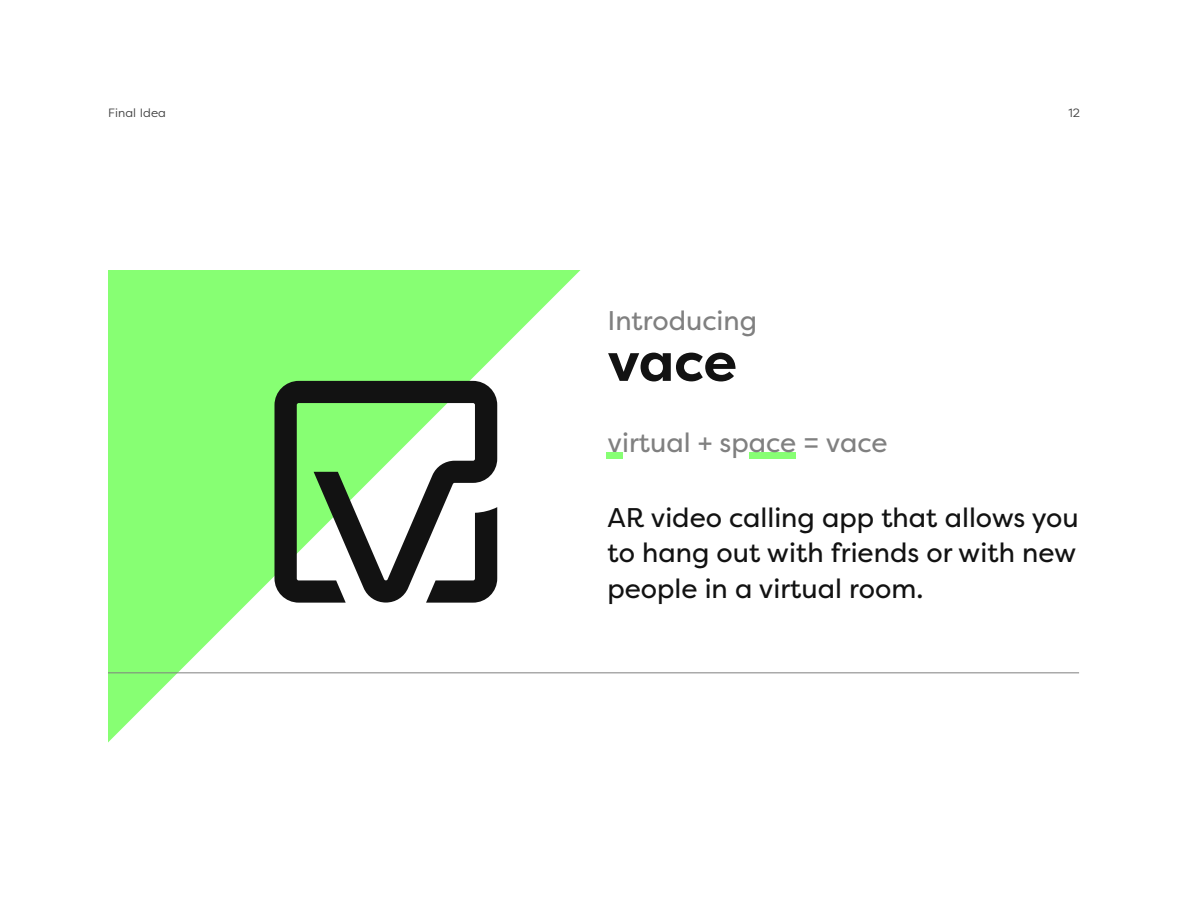
<style>
.page{position:relative;width:1188px;height:918px;background:#fff}
.page>*{position:absolute;margin:0;border:0;box-sizing:border-box;transform-origin:0 0}
.t1{font:700 54px "Filson Pro";color:#121212}
.t2{font:27px/36px "Filson Pro";color:#121212;text-align:justify}
.t3{font:27px "Filson Pro";color:#808080}
.t4{font:12px "Filson Pro";letter-spacing:.01em;color:#404040}
</style>
<div class="page">
<svg style="left:108px;top:270px;width:472px;height:472px;fill:#87ff73"></svg>
<svg style="left:274px;top:381px;width:223px;height:222px"></svg>
<svg style="left:426px;top:507px;width:71px;height:96px"></svg>
<div style="left:606px;top:452px;width:17px;height:6px;background:#87ff74"></div>
<div style="left:749px;top:452px;width:47px;height:6px;background:#87ff74"></div>
<hr style="left:108px;top:672px;width:971px;height:1px;background:#808080">
<p class="t4" style="left:108px;top:105px;width:60px">Final Idea</p>
<p class="t3" style="left:608px;top:303px;width:151px">Introducing</p>
<h1 class="t1" style="left:608px;top:328px;width:131px">vace</h1>
<p class="t3" style="left:608px;top:425px;width:281px">virtual + space = vace</p>
<p class="t4" style="left:1068px;top:105px;width:13px">12</p>
<p class="t2" style="left:608px;top:499px;width:473px">AR video calling app that allows you to hang out with friends or with new people in a virtual room.</p>
</div>
